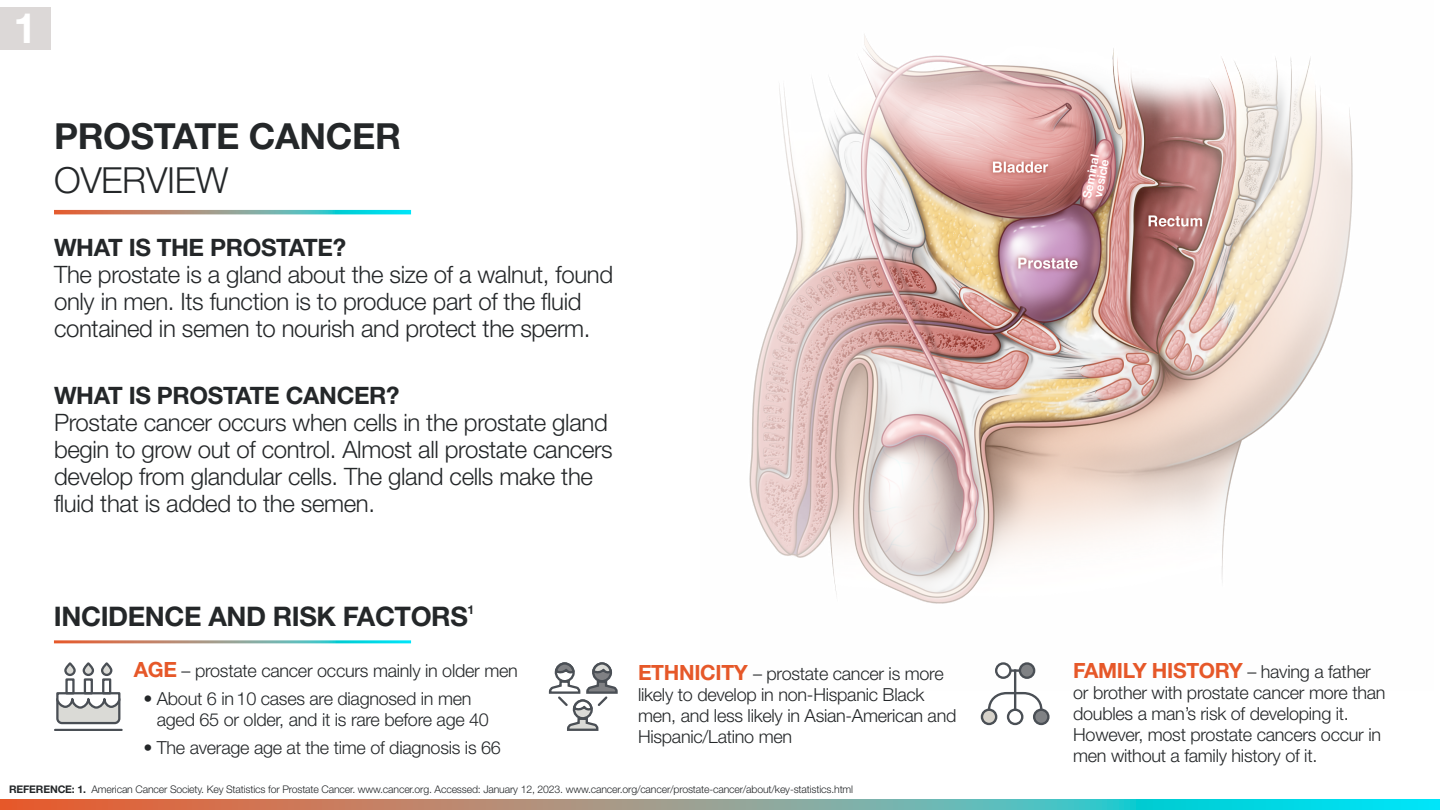
<style>
.page{position:relative;width:1440px;height:810px;background:#fff}
.page>*{position:absolute;margin:0;border:0;box-sizing:border-box;transform-origin:0 0}
.t1{font:700 42px "Helvetica Neue LT Std";color:#fff}
.t2{font:700 36px/43.5px "Helvetica Neue LT Std";letter-spacing:-.01em;color:#242729}
.t3{font:700 27px "Helvetica Neue LT Std";letter-spacing:-.015em;color:#242729}
.t4{font:300 24px/27px "Helvetica Neue LT Std";letter-spacing:-.015em;color:#242729}
.t5{font:700 24px "Helvetica Neue LT Std";letter-spacing:-.015em;color:#242729}
.t6{font:300 18px/21px "Helvetica Neue LT Std";letter-spacing:-.015em;color:#242729}
.t7{font:700 12px/10.5px "Helvetica Neue LT Std";color:#fff}
.t8{font:300 10.5px "Helvetica Neue LT Std";letter-spacing:-.015em;color:#242729}
.s1{font-weight:300}
.s2{font-weight:700;font-size:21px;color:#e65829}
.s3{font-weight:700}
</style>
<div class="page">
<img style="left:749px;top:34px;width:604px;height:657px">
<svg style="left:54px;top:210px;width:357px;height:4px"></svg>
<svg style="left:555px;top:663px;width:19px;height:19px"></svg>
<div style="left:554px;top:662px;width:21px;height:21px;border:2px solid #4a4f55;border-radius:9px"></div>
<svg style="left:554px;top:662px;width:21px;height:11px"></svg>
<svg style="left:567px;top:719px;width:32px;height:12px"></svg>
<svg style="left:573px;top:701px;width:19px;height:18px"></svg>
<div style="left:572px;top:699px;width:21px;height:21px;border:2px solid #4a4f55;border-radius:9px"></div>
<svg style="left:549px;top:679px;width:69px;height:31px"></svg>
<svg style="left:593px;top:663px;width:18px;height:19px"></svg>
<div style="left:592px;top:662px;width:20px;height:21px;border:2px solid #4a4f55;border-radius:9px"></div>
<svg style="left:592px;top:662px;width:20px;height:11px"></svg>
<hr style="left:1014px;top:669px;width:2px;height:41px;background:#4a4f55">
<svg style="left:987px;top:691px;width:56px;height:21px"></svg>
<div style="left:982px;top:710px;width:14px;height:14px;background:#d6d2ca;border-radius:50%"></div>
<div style="left:981px;top:709px;width:16px;height:16px;border:2px solid #4a4f55;border-radius:50%"></div>
<div style="left:1007px;top:709px;width:16px;height:16px;border:2px solid #4a4f55;border-radius:50%"></div>
<div style="left:995px;top:662px;width:16px;height:17px;border:2px solid #4a4f55;border-radius:50%"></div>
<svg style="left:1020px;top:663px;width:14px;height:15px"></svg>
<div style="left:1018px;top:662px;width:17px;height:17px;border:2px solid #4a4f55;border-radius:50%"></div>
<div style="left:1034px;top:710px;width:14px;height:14px;background:#808285;border-radius:50%"></div>
<div style="left:1033px;top:709px;width:16px;height:16px;border:2px solid #4a4f55;border-radius:50%"></div>
<svg style="left:1010px;top:669px;width:10px;height:3px"></svg>
<hr style="left:55px;top:729px;width:67px;height:2px;background:#4a4f55">
<svg style="left:56px;top:691px;width:65px;height:34px"></svg>
<div style="left:102px;top:678px;width:9px;height:16px;border:2px solid #4a4f55"></div>
<svg style="left:102px;top:663px;width:9px;height:12px"></svg>
<div style="left:101px;top:662px;width:11px;height:14px;border:2px solid #4a4f55;border-radius:5px"></div>
<div style="left:84px;top:678px;width:9px;height:16px;border:2px solid #4a4f55"></div>
<svg style="left:84px;top:663px;width:9px;height:12px"></svg>
<div style="left:83px;top:662px;width:11px;height:14px;border:2px solid #4a4f55;border-radius:5px"></div>
<div style="left:65px;top:678px;width:10px;height:16px;border:2px solid #4a4f55"></div>
<svg style="left:65px;top:663px;width:10px;height:12px"></svg>
<div style="left:64px;top:662px;width:12px;height:14px;border:2px solid #4a4f55;border-radius:5px"></div>
<div style="left:0;top:7px;width:51px;height:43px;background:#dcd8d7"></div>
<svg style="left:0;top:800px;width:1440px;height:10px;background:#80a194"></svg>
<div style="left:1078px;top:150px;width:35px;height:53px;background:#f2797c;opacity:.75"></div>
<p class="t1" style="left:14px;top:2px;width:25px">1</p>
<p class="t2" style="left:54px;top:114px;width:349px">PROSTATE CANCER<br><span class="s1">OVERVIEW</span></p>
<p class="t5" style="left:54px;top:232px;width:293px">WHAT IS THE PROSTATE?</p>
<p class="t4" style="left:54px;top:260px;width:561px">The prostate is a gland about the size of a walnut, found only in men. Its function is to produce part of the fluid contained in semen to nourish and protect the sperm.</p>
<p class="t5" style="left:54px;top:381px;width:347px">WHAT IS PROSTATE CANCER?</p>
<p class="t4" style="left:54px;top:409px;width:560px">Prostate cancer occurs when cells in the prostate gland begin to grow out of control. Almost all prostate cancers develop from glandular cells. The gland cells make the fluid that is added to the semen.</p>
<p class="t7" style="left:1081px;top:197px;width:46px;rotate:-79deg">Seminal vesicle</p>
<p class="t3" style="left:54px;top:599px;width:422px">INCIDENCE AND RISK FACTORS<sup>1</sup></p>
<p class="t6" style="left:134px;top:660px;width:385px"><span class="s2">AGE</span> – prostate cancer occurs mainly in older men</p>
<p class="t6" style="left:157px;top:688px;width:334px;text-indent:-13px">• About 6 in10 cases are diagnosed in men aged 65 or older, and it is rare before age 40</p>
<p class="t6" style="left:143px;top:737px;width:359px">• The average age at the time of diagnosis is 66</p>
<p class="t6" style="left:638px;top:663px;width:320px"><span class="s2">ETHNICITY</span> – prostate cancer is more likely to develop in non-Hispanic Black men, and less likely in Asian-American and Hispanic/Latino men</p>
<p class="t6" style="left:1073px;top:661px;width:314px"><span class="s2">FAMILY HISTORY</span> – having a father or brother with prostate cancer more than doubles a man’s risk of developing it.<br>However, most prostate cancers occur in men without a family history of it.</p>
<p class="t8" style="left:9px;top:783px;width:845px"><span class="s3">REFERENCE: 1.</span> American Cancer Society. Key Statistics for Prostate Cancer. www.cancer.org. Accessed: January 12, 2023. www.cancer.org/cancer/prostate-cancer/about/key-statistics.html</p>
</div>
